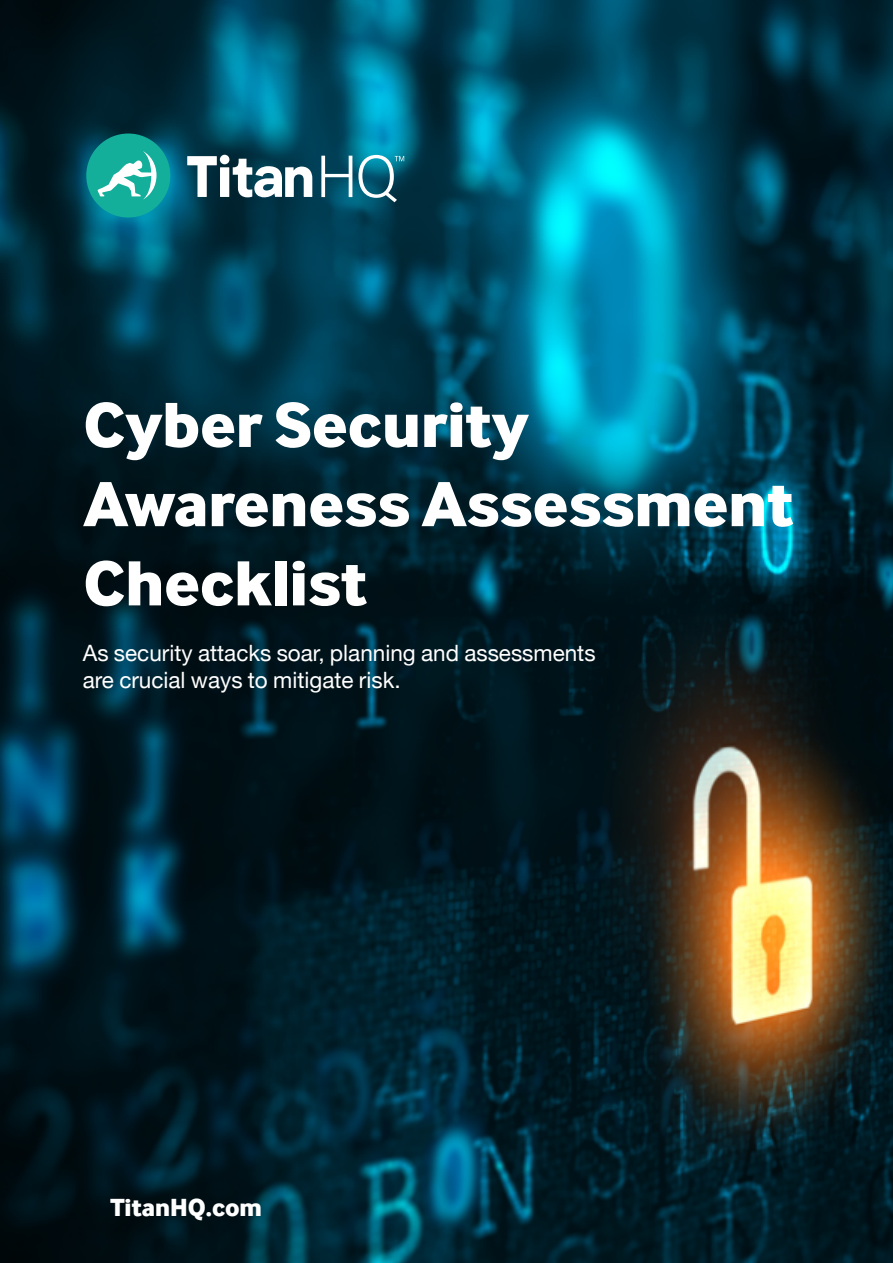
<style>
.page{position:relative;width:893px;height:1263px;background:#fff}
.page>*{position:absolute;margin:0;border:0;box-sizing:border-box;transform-origin:0 0}
.t1{font:800 66px/79.2px "Inter Face";color:#fff}
.t2{font:800 25.5px "Inter Face";color:#fff}
.t3{font:22.5px/27px "Helvetica Neue";color:#fff}
</style>
<div class="page">
<img style="left:0;top:0;width:893px;height:1263px">
<svg style="left:187px;top:155px;width:217px;height:47px"></svg>
<div style="left:86px;top:133px;width:84px;height:84px;background:#14af9a;border-radius:50%"></div>
<svg style="left:98px;top:151px;width:58px;height:49px"></svg>
<h1 class="t1" style="left:83px;top:389px;width:712px">Cyber Security<br>Awareness Assessment<br>Checklist</h1>
<p class="t3" style="left:83px;top:642px;width:514px">As security attacks soar, planning and assessments are crucial ways to mitigate risk.</p>
<p class="t2" style="left:110px;top:1196px;width:153px">TitanHQ.com</p>
</div>
